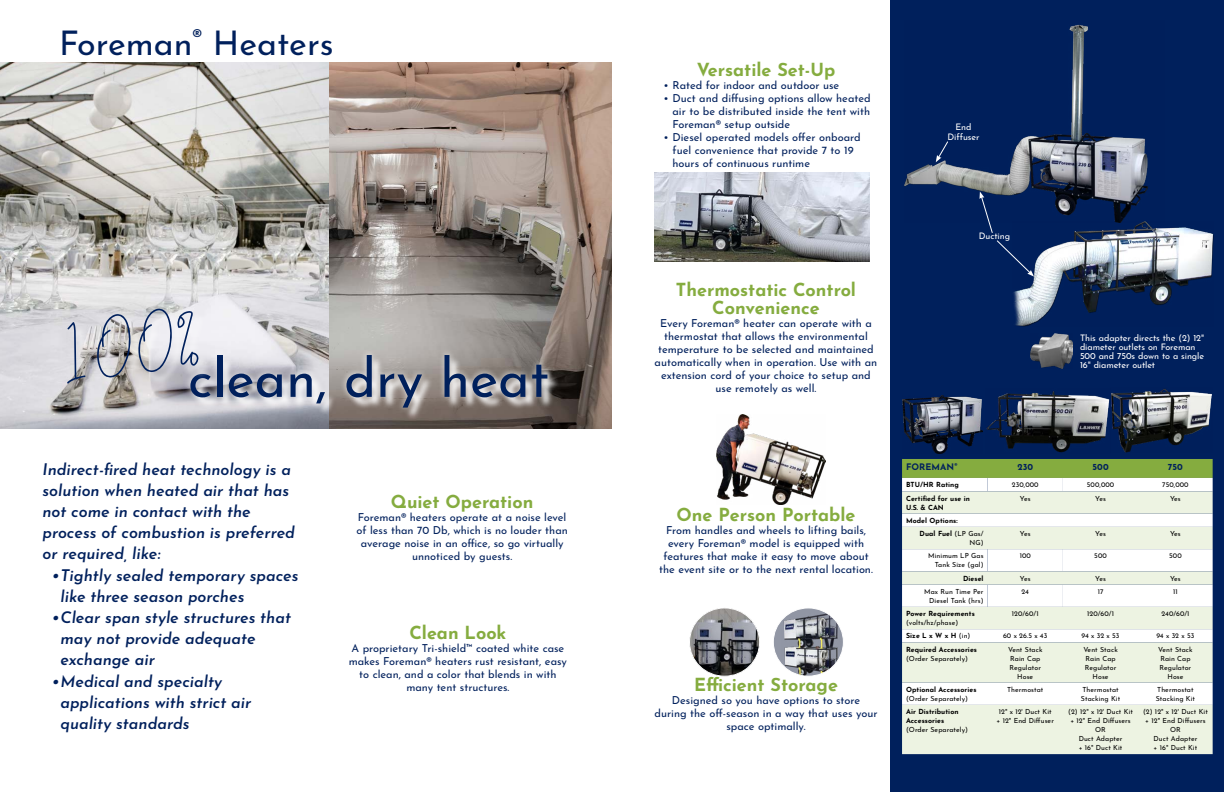
<style>
.page{position:relative;width:1224px;height:792px;background:#fff}
.page>*{position:absolute;margin:0;border:0;box-sizing:border-box;transform-origin:0 0}
.t1{font:54px "Josefin Sans";color:#00205c}
.t2{font:34px "Josefin Sans";color:#00205c}
.t3{font:700 18px/18px "Josefin Sans";color:#85ac3f;text-align:center}
.t4{font:italic 600 16px/21.2px "Josefin Sans";color:#00205c}
.t5{font:11px/13px "Josefin Sans";color:#00205c;text-align:center}
.t6{font:9px/9px "Josefin Sans";letter-spacing:-.01em;color:#fff;text-align:center}
.t7{font:700 9px "Josefin Sans";letter-spacing:.01em;color:#00205c}
.t8{font:7px/9px "Josefin Sans";letter-spacing:.01em;color:#000;text-align:center}
.t9{font:700 7px/9px "Josefin Sans";letter-spacing:.01em;color:#000}
.s1{font-weight:400}
</style>
<div class="page">
<div style="left:890px;top:0;width:334px;height:792px;background:#00205c"></div>
<div style="left:902px;top:459px;width:311px;height:19px;background:#85ac3f"></div>
<div style="left:902px;top:478px;width:311px;height:13px;background:#fff"></div>
<svg style="left:902px;top:491px;width:311px;height:263px;background:#f1f5ea"></svg>
<img style="left:986px;top:388px;width:226px;height:65px">
<img style="left:903px;top:395px;width:80px;height:59px">
<svg style="left:988px;top:222px;width:24px;height:34px"></svg>
<img style="left:655px;top:173px;width:214px;height:88px">
<img style="left:0;top:62px;width:612px;height:366px">
<svg style="left:192px;top:356px;width:368px;height:64px;background:#756e6d"></svg>
<div style="left:184px;top:348px;width:370px;height:66px;background:#fff;opacity:.75"></div>
<svg style="left:69px;top:310px;width:142px;height:86px;background:#c1bec1"></svg>
<svg style="left:67px;top:309px;width:132px;height:75px;background:#bfc0c8"></svg>
<img style="left:1012px;top:222px;width:202px;height:105px">
<img style="left:1031px;top:334px;width:41px;height:35px">
<img style="left:716px;top:414px;width:110px;height:90px">
<img style="left:690px;top:608px;width:69px;height:67px">
<div style="left:689px;top:608px;width:71px;height:69px;border:1px solid #fff;border-radius:50%"></div>
<svg style="left:773px;top:608px;width:70px;height:68px"></svg>
<img style="left:780px;top:610px;width:62px;height:65px">
<div style="left:773px;top:608px;width:71px;height:69px;border:1px solid #fff;border-radius:50%"></div>
<img style="left:905px;top:24px;width:243px;height:198px">
<h2 class="t2" style="left:59px;top:15px;width:276px">Foreman<sup>®</sup> Heaters</h2>
<h1 class="t1" style="left:188px;top:333px;width:363px">clean, dry heat</h1>
<h3 class="t4" style="left:43px;top:457px;width:254px">Indirect-fired heat technology is a solution when heated air that has not come in contact with the process of combustion is preferred or required, like:</h3>
<h3 class="t4" style="left:61px;top:563px;width:240px;text-indent:-9px">•Tightly sealed temporary spaces like three season porches</h3>
<h3 class="t4" style="left:61px;top:605px;width:232px;text-indent:-9px">•Clear span style structures that may not provide adequate exchange air</h3>
<h3 class="t4" style="left:61px;top:669px;width:192px;text-indent:-9px">•Medical and specialty applications with strict air quality standards</h3>
<h3 class="t3" style="left:391px;top:490px;width:144px">Quiet Operation</h3>
<p class="t5" style="left:356px;top:509px;width:213px">Foreman® heaters operate at a noise level of less than 70 Db, which is no louder than average noise in an office, so go virtually unnoticed by guests.</p>
<h3 class="t3" style="left:409px;top:621px;width:99px">Clean Look</h3>
<p class="t5" style="left:349px;top:641px;width:220px">A proprietary Tri-shield™ coated white case makes Foreman® heaters rust resistant, easy to clean, and a color that blends in with many tent structures.</p>
<h3 class="t3" style="left:697px;top:58px;width:140px">Versatile Set-Up</h3>
<p class="t5" style="left:664px;top:77px;width:177px">• Rated for indoor and outdoor use</p>
<p class="t5" style="left:673px;top:90px;width:200px;text-align:justify;text-indent:-9px">• Duct and diffusing options allow heated air to be distributed inside the tent with Foreman® setup outside</p>
<p class="t5" style="left:673px;top:129px;width:190px;text-align:left;text-indent:-9px">• Diesel operated models offer onboard fuel convenience that provide 7 to 19 hours of continuous runtime</p>
<h3 class="t3" style="left:676px;top:278px;width:182px">Thermostatic Control<br>Convenience</h3>
<p class="t5" style="left:655px;top:316px;width:224px">Every Foreman® heater can operate with a thermostat that allows the environmental temperature to be selected and maintained automatically when in operation. Use with an extension cord of your choice to setup and use remotely as well.</p>
<h3 class="t3" style="left:677px;top:503px;width:181px">One Person Portable</h3>
<p class="t5" style="left:659px;top:522px;width:215px">From handles and wheels to lifting bails, every Foreman® model is equipped with features that make it easy to move about the event site or to the next rental location.</p>
<h3 class="t3" style="left:694px;top:673px;width:145px">Efficient Storage</h3>
<p class="t5" style="left:655px;top:692px;width:224px">Designed so you have options to store during the off-season in a way that uses your space optimally.</p>
<p class="t6" style="left:948px;top:121px;width:33px;line-height:10px">End<br>Diffuser</p>
<p class="t6" style="left:979px;top:231px;width:33px">Ducting</p>
<p class="t6" style="left:1080px;top:332px;width:126px;text-align:left">This adapter directs the (2) 12" diameter outlets on Foreman<br>500 and 750s down to a single<br>16" diameter outlet</p>
<p class="t7" style="left:906px;top:459px;width:53px">FOREMAN<sup>®</sup></p>
<p class="t7" style="left:1017px;top:459px;width:17px">230</p>
<p class="t7" style="left:1093px;top:459px;width:18px">500</p>
<p class="t7" style="left:1168px;top:459px;width:17px">750</p>
<p class="t9" style="left:906px;top:479px;width:54px">BTU/HR Rating</p>
<p class="t8" style="left:1012px;top:479px;width:28px">230,000</p>
<p class="t8" style="left:1087px;top:479px;width:29px">500,000</p>
<p class="t8" style="left:1162px;top:479px;width:28px">750,000</p>
<p class="t9" style="left:906px;top:493px;width:66px">Certified for use in<br>U.S. &amp; CAN</p>
<p class="t8" style="left:1020px;top:493px;width:12px">Yes</p>
<p class="t8" style="left:1095px;top:493px;width:12px">Yes</p>
<p class="t8" style="left:1170px;top:493px;width:12px">Yes</p>
<p class="t9" style="left:920px;top:513px;width:65px;line-height:13.3px;text-indent:-14px">Model Options:<br>Dual Fuel <span class="s1">(LP Gas/</span></p>
<p class="t8" style="left:969px;top:537px;width:16px">NG)</p>
<p class="t8" style="left:1020px;top:528px;width:12px">Yes</p>
<p class="t8" style="left:1095px;top:528px;width:12px">Yes</p>
<p class="t8" style="left:1170px;top:528px;width:12px">Yes</p>
<p class="t8" style="left:928px;top:551px;width:57px;text-align:right">Minimum LP Gas<br>Tank Size (gal)</p>
<p class="t8" style="left:1020px;top:551px;width:13px">100</p>
<p class="t8" style="left:1094px;top:551px;width:14px">500</p>
<p class="t8" style="left:1169px;top:551px;width:14px">500</p>
<p class="t9" style="left:963px;top:573px;width:22px">Diesel</p>
<p class="t8" style="left:1020px;top:573px;width:12px">Yes</p>
<p class="t8" style="left:1095px;top:573px;width:12px">Yes</p>
<p class="t8" style="left:1170px;top:573px;width:12px">Yes</p>
<p class="t8" style="left:924px;top:586px;width:61px;text-align:right">Max Run Time Per<br>Diesel Tank (hrs)</p>
<p class="t8" style="left:1021px;top:586px;width:9px">24</p>
<p class="t8" style="left:1098px;top:586px;width:7px">17</p>
<p class="t8" style="left:1173px;top:586px;width:6px">11</p>
<p class="t9" style="left:906px;top:608px;width:70px">Power Requirements</p>
<p class="t8" style="left:906px;top:617px;width:54px">(volts/hz/phase)</p>
<p class="t8" style="left:1012px;top:608px;width:28px">120/60/1</p>
<p class="t8" style="left:1087px;top:608px;width:28px">120/60/1</p>
<p class="t8" style="left:1161px;top:608px;width:30px">240/60/1</p>
<p class="t9" style="left:906px;top:630px;width:66px">Size L x W x H <span class="s1">(in)</span></p>
<p class="t8" style="left:1003px;top:631px;width:46px">60 x 26.5 x 43</p>
<p class="t8" style="left:1082px;top:631px;width:40px">94 x 32 x 53</p>
<p class="t8" style="left:1156px;top:631px;width:40px">94 x 32 x 53</p>
<p class="t9" style="left:906px;top:644px;width:73px">Required Accessories</p>
<p class="t8" style="left:906px;top:653px;width:64px">(Order Separately)</p>
<p class="t8" style="left:1008px;top:644px;width:36px">Vent Stack<br>Rain Cap<br>Regulator<br>Hose</p>
<p class="t8" style="left:1083px;top:644px;width:36px">Vent Stack<br>Rain Cap<br>Regulator<br>Hose</p>
<p class="t8" style="left:1158px;top:644px;width:36px">Vent Stack<br>Rain Cap<br>Regulator<br>Hose</p>
<p class="t9" style="left:906px;top:684px;width:72px">Optional Accessories</p>
<p class="t8" style="left:906px;top:693px;width:64px">(Order Separately)</p>
<p class="t8" style="left:1007px;top:684px;width:38px">Thermostat</p>
<p class="t8" style="left:1081px;top:684px;width:41px;text-align:left">Thermostat<br>Stacking Kit</p>
<p class="t8" style="left:1156px;top:684px;width:41px;text-align:left">Thermostat<br>Stacking Kit</p>
<p class="t9" style="left:906px;top:706px;width:54px">Air Distribution<br>Accessories</p>
<p class="t8" style="left:906px;top:724px;width:64px">(Order Separately)</p>
<p class="t8" style="left:997px;top:706px;width:59px">12" x 12' Duct Kit + 12" End Diffuser</p>
<p class="t8" style="left:1068px;top:706px;width:66px">(2) 12" x 12' Duct Kit + 12" End Diffusers<br>OR<br>Duct Adapter<br>+ 16" Duct Kit</p>
<p class="t8" style="left:1143px;top:706px;width:66px">(2) 12" x 12' Duct Kit + 12" End Diffusers<br>OR<br>Duct Adapter<br>+ 16" Duct Kit</p>
</div>
